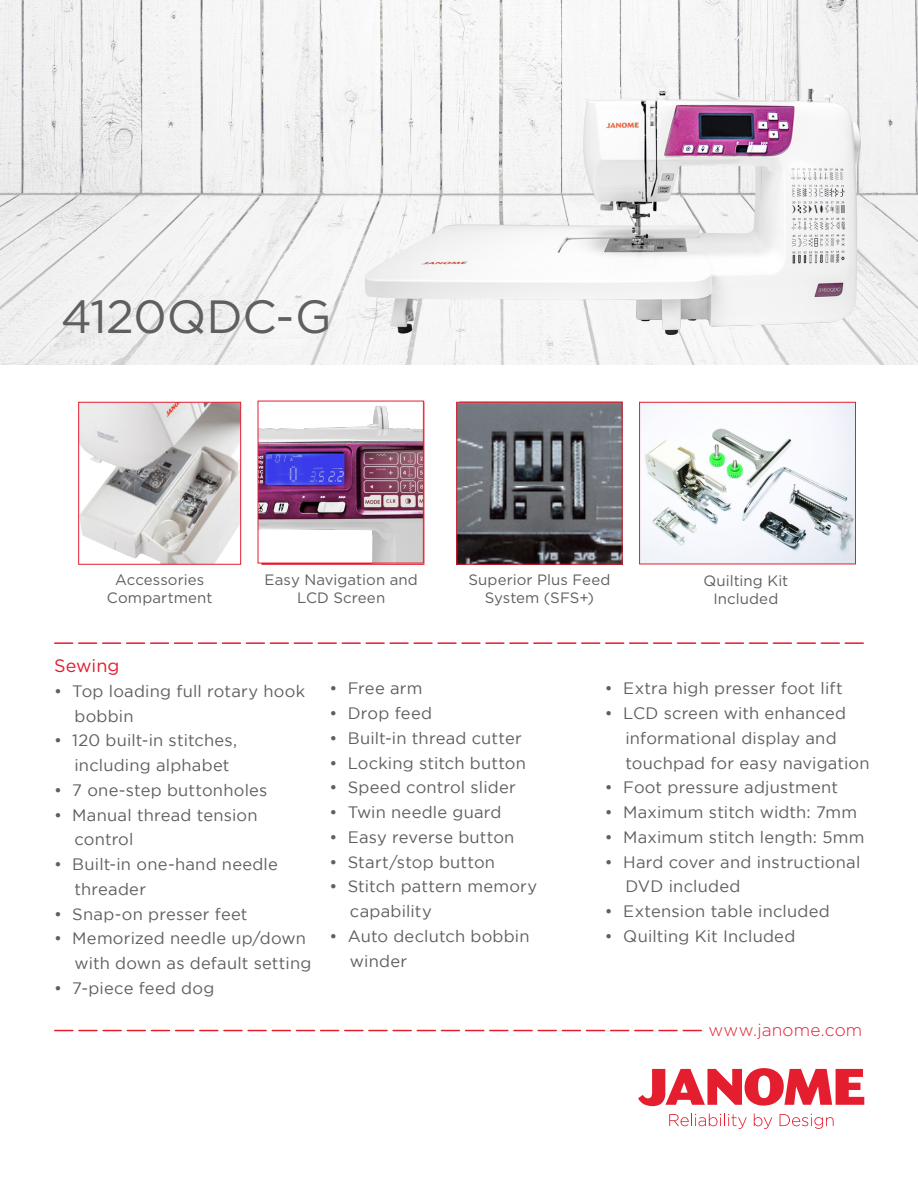
<style>
.page{position:relative;width:918px;height:1188px;background:#fff}
.page>*{position:absolute;margin:0;border:0;box-sizing:border-box;transform-origin:0 0}
.t1{font:46.5px "Gotham";letter-spacing:-.01em;color:#5f5f62}
.Paragraph_Style_1{font:18px "Gotham";letter-spacing:.005em;color:#e41d2f}
.t2{font:300 17.25px "Gotham";letter-spacing:.01em;color:#e41d2f}
.Paragraph_Style_1-2{font:16.5px "Gotham";letter-spacing:.015em;color:#5f5f62}
.t3{font:15px/18px "Gotham";letter-spacing:.005em;color:#5f5f62;text-align:center}
</style>
<div class="page">
<img style="left:0;top:0;width:918px;height:365px">
<img style="left:80px;top:404px;width:159px;height:159px">
<div style="left:78px;top:402px;width:163px;height:163px;border:1px solid #e41d2f"></div>
<img style="left:260px;top:426px;width:162px;height:135px">
<img style="left:458px;top:457px;width:162px;height:106px">
<div style="left:456px;top:402px;width:166px;height:163px;border:1px solid #e41d2f"></div>
<img style="left:364px;top:0;width:501px;height:457px">
<svg style="left:55px;top:1030px;width:646px;height:1px"></svg>
<svg style="left:55px;top:642px;width:808px;height:2px"></svg>
<svg style="left:638px;top:1068px;width:226px;height:38px"></svg>
<svg style="left:669px;top:1114px;width:78px;height:15px"></svg>
<svg style="left:754px;top:1114px;width:18px;height:15px"></svg>
<svg style="left:780px;top:1114px;width:54px;height:15px"></svg>
<img style="left:641px;top:404px;width:213px;height:158px">
<div style="left:639px;top:402px;width:217px;height:162px;border:1px solid #e41d2f"></div>
<p class="t1" style="left:61px;top:287px;width:272px">4120QDC-G</p>
<p class="t3" style="left:107px;top:570px;width:107px">Accessories<br>Compartment</p>
<p class="t3" style="left:265px;top:570px;width:155px">Easy Navigation and</p>
<p class="t3" style="left:297px;top:588px;width:90px">LCD Screen</p>
<p class="t3" style="left:468px;top:570px;width:143px">Superior Plus Feed<br>System (SFS+)</p>
<p class="t3" style="left:703px;top:572px;width:86px">Quilting Kit</p>
<p class="t3" style="left:713px;top:590px;width:66px">Included</p>
<p class="Paragraph_Style_1" style="left:54px;top:654px;width:67px">Sewing</p>
<p class="Paragraph_Style_1-2" style="left:54px;top:682px;width:253px">• Top loading full rotary hook</p>
<p class="Paragraph_Style_1-2" style="left:74px;top:707px;width:61px">bobbin</p>
<p class="Paragraph_Style_1-2" style="left:54px;top:731px;width:185px">• 120 built-in stitches,</p>
<p class="Paragraph_Style_1-2" style="left:74px;top:756px;width:157px">including alphabet</p>
<p class="Paragraph_Style_1-2" style="left:54px;top:781px;width:215px">• 7 one-step buttonholes</p>
<p class="Paragraph_Style_1-2" style="left:54px;top:806px;width:205px">• Manual thread tension</p>
<p class="Paragraph_Style_1-2" style="left:74px;top:830px;width:61px">control</p>
<p class="Paragraph_Style_1-2" style="left:54px;top:855px;width:225px">• Built-in one-hand needle</p>
<p class="Paragraph_Style_1-2" style="left:74px;top:880px;width:73px">threader</p>
<p class="Paragraph_Style_1-2" style="left:54px;top:905px;width:195px">• Snap-on presser feet</p>
<p class="Paragraph_Style_1-2" style="left:54px;top:929px;width:254px">• Memorized needle up/down</p>
<p class="Paragraph_Style_1-2" style="left:74px;top:954px;width:238px">with down as default setting</p>
<p class="Paragraph_Style_1-2" style="left:54px;top:979px;width:162px">• 7-piece feed dog</p>
<p class="Paragraph_Style_1-2" style="left:329px;top:680px;width:94px">• Free arm</p>
<p class="Paragraph_Style_1-2" style="left:329px;top:704px;width:104px">• Drop feed</p>
<p class="Paragraph_Style_1-2" style="left:329px;top:729px;width:194px">• Built-in thread cutter</p>
<p class="Paragraph_Style_1-2" style="left:329px;top:754px;width:198px">• Locking stitch button</p>
<p class="Paragraph_Style_1-2" style="left:329px;top:779px;width:188px">• Speed control slider</p>
<p class="Paragraph_Style_1-2" style="left:329px;top:803px;width:174px">• Twin needle guard</p>
<p class="Paragraph_Style_1-2" style="left:329px;top:828px;width:186px">• Easy reverse button</p>
<p class="Paragraph_Style_1-2" style="left:329px;top:853px;width:167px">• Start/stop button</p>
<p class="Paragraph_Style_1-2" style="left:329px;top:878px;width:209px">• Stitch pattern memory</p>
<p class="Paragraph_Style_1-2" style="left:350px;top:902px;width:83px">capability</p>
<p class="Paragraph_Style_1-2" style="left:329px;top:927px;width:202px">• Auto declutch bobbin</p>
<p class="Paragraph_Style_1-2" style="left:350px;top:952px;width:59px">winder</p>
<p class="Paragraph_Style_1-2" style="left:605px;top:680px;width:239px">• Extra high presser foot lift</p>
<p class="Paragraph_Style_1-2" style="left:605px;top:704px;width:243px">• LCD screen with enhanced</p>
<p class="Paragraph_Style_1-2" style="left:625px;top:729px;width:213px">informational display and</p>
<p class="Paragraph_Style_1-2" style="left:625px;top:754px;width:246px">touchpad for easy navigation</p>
<p class="Paragraph_Style_1-2" style="left:605px;top:779px;width:235px">• Foot pressure adjustment</p>
<p class="Paragraph_Style_1-2" style="left:605px;top:803px;width:254px">• Maximum stitch width: 7mm</p>
<p class="Paragraph_Style_1-2" style="left:605px;top:828px;width:261px">• Maximum stitch length: 5mm</p>
<p class="Paragraph_Style_1-2" style="left:605px;top:853px;width:257px">• Hard cover and instructional</p>
<p class="Paragraph_Style_1-2" style="left:625px;top:878px;width:116px">DVD included</p>
<p class="Paragraph_Style_1-2" style="left:605px;top:902px;width:226px">• Extension table included</p>
<p class="Paragraph_Style_1-2" style="left:605px;top:927px;width:192px">• Quilting Kit Included</p>
<p class="t2" style="left:708px;top:1019px;width:155px">www.janome.com</p>
</div>
